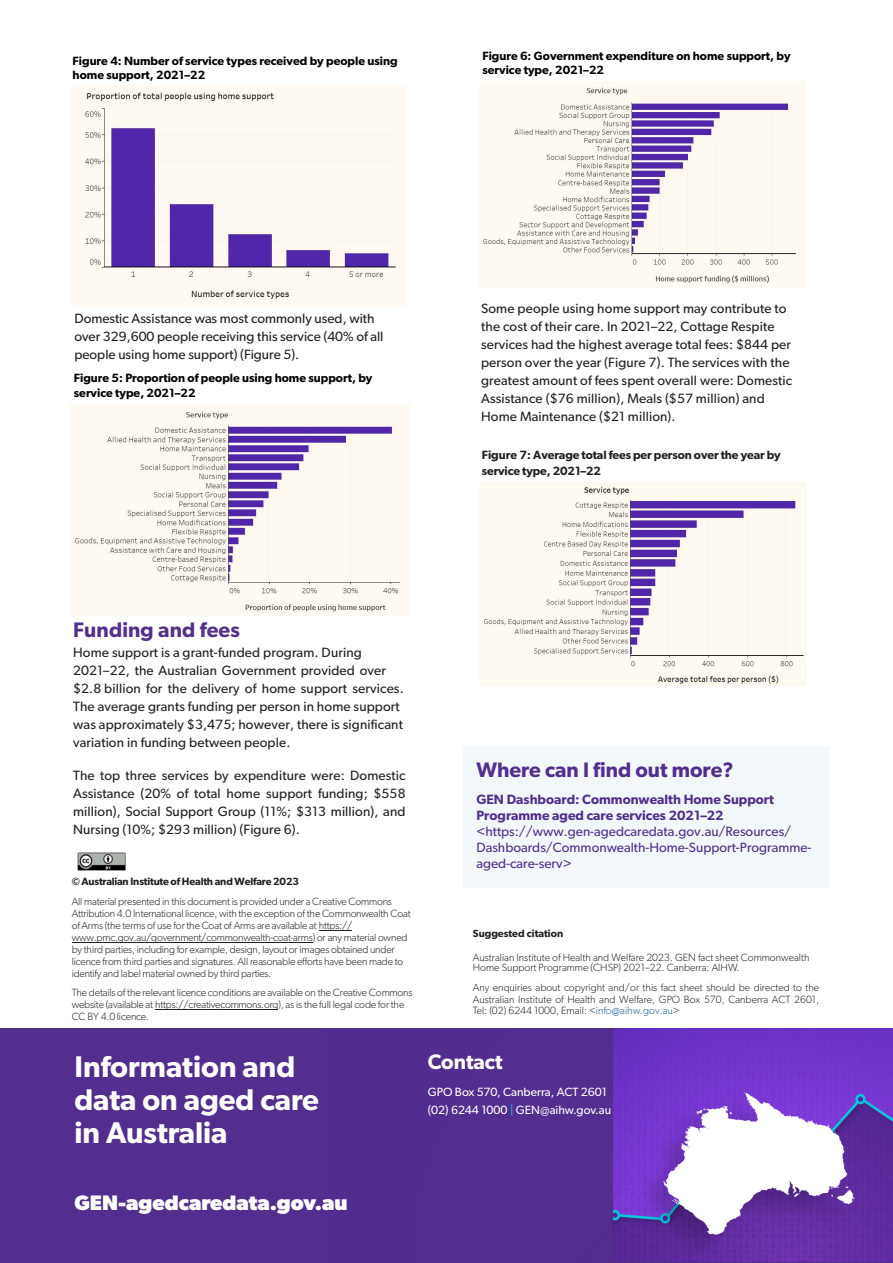
<style>
.page{position:relative;width:893px;height:1263px;background:#fff}
.page>*{position:absolute;margin:0;border:0;box-sizing:border-box;transform-origin:0 0}
.t1{font:600 30px/33px "Gibson";color:#fff}
.Web{font:700 21px "Gibson";color:#fff}
.t2{font:600 21px "Gibson";color:#532e8f}
.t3{font:600 21px "Gibson";letter-spacing:.005em;color:#552e8e}
.t4{font:600 21px "Gibson";color:#fff}
.t5{font:13.5px/18px "Gibson";letter-spacing:.01em;color:#231f20}
.t6{font:13.5px/16px "Gibson";color:#532e8f}
.t7{font:600 12px/14.5px "Gibson";color:#000}
.t8{font:600 12px/15.8px "Gibson";letter-spacing:-.01em;color:#231f20}
.Web-2{font:12px "Gibson";color:#fff}
.Body{font:300 10.5px/12px "Gibson";letter-spacing:-.02em;color:#231f20}
.Body-2{font:300 10.5px/10.5px "Gibson";color:#231f20}
.Body-3{font:600 10.5px "Gibson";letter-spacing:-.02em;color:#231f20}
.Body-4{font:600 10.5px "Gibson";color:#231f20}
.s1{font-weight:600}
.s2{color:#175d9e}
.s3{color:#2bc0da}
</style>
<div class="page">
<div style="left:0;top:1029px;width:893px;height:234px;background:#532e8f"></div>
<div style="left:463px;top:746px;width:366px;height:142px;background:#f3f8fc"></div>
<img style="left:72px;top:86px;width:334px;height:220px">
<img style="left:480px;top:82px;width:326px;height:205px">
<img style="left:70px;top:404px;width:339px;height:211px">
<img style="left:613px;top:1029px;width:280px;height:233px">
<img style="left:480px;top:483px;width:326px;height:202px">
<hr style="left:156px;top:1009px;width:122px;height:1px;background:#231f20">
<hr style="left:72px;top:942px;width:241px;height:1px;background:#231f20">
<hr style="left:319px;top:930px;width:33px;height:1px;background:#231f20">
<img style="left:77px;top:852px;width:49px;height:19px">
<p class="t7" style="left:73px;top:53px;width:326px">Figure 4: Number of service types received by people using home support, 2021–22</p>
<p class="t7" style="left:482px;top:48px;width:310px">Figure 6: Government expenditure on home support, by service type, 2021–22</p>
<p class="t5" style="left:74px;top:309px;width:311px">Domestic Assistance was most commonly used, with over 329,600 people receiving this service (40% of all people using home support) (Figure 5).</p>
<p class="t7" style="left:74px;top:371px;width:300px">Figure 5: Proportion of people using home support, by service type, 2021–22</p>
<p class="t5" style="left:481px;top:299px;width:313px">Some people using home support may contribute to the cost of their care. In 2021–22, Cottage Respite services had the highest average total fees: $844 per person over the year (Figure 7). The services with the greatest amount of fees spent overall were: Domestic Assistance ($76 million), Meals ($57 million) and Home Maintenance ($21 million).</p>
<p class="t8" style="left:482px;top:447px;width:301px">Figure 7: Average total fees per person over the year by service type, 2021–22</p>
<h2 class="t3" style="left:73px;top:617px;width:168px">Funding and fees</h2>
<p class="t5" style="left:73px;top:643px;width:332px">Home support is a grant-funded program. During 2021–22, the Australian Government provided over $2.8 billion for the delivery of home support services.<br>The average grants funding per person in home support was approximately $3,475; however, there is significant variation in funding between people.</p>
<p class="t5" style="left:73px;top:766px;width:334px;text-align:justify">The top three services by expenditure were: Domestic Assistance (20% of total home support funding; $558 million), Social Support Group (11%; $313 million), and Nursing (10%; $293 million) (Figure 6).</p>
<p class="Body-3" style="left:72px;top:875px;width:229px">© Australian Institute of Health and Welfare 2023</p>
<p class="Body" style="left:72px;top:895px;width:340px">All material presented in this document is provided under a Creative Commons Attribution 4.0 International licence, with the exception of the Commonwealth Coat of Arms (the terms of use for the Coat of Arms are available at https:// www.pmc.gov.au/government/commonwealth-coat-arms) or any material owned by third parties, including for example, design, layout or images obtained under licence from third parties and signatures. All reasonable efforts have been made to identify and label material owned by third parties.</p>
<p class="Body" style="left:72px;top:986px;width:342px">The details of the relevant licence conditions are available on the Creative Commons website (available at https://creativecommons.org), as is the full legal code for the<br>CC BY 4.0 licence.</p>
<p class="t1" style="left:74px;top:1050px;width:246px">Information and data on aged care in Australia</p>
<h4 class="t2" style="left:476px;top:757px;width:259px">Where can I find out more?</h4>
<h4 class="t6" style="left:476px;top:791px;width:337px"><span class="s1">GEN Dashboard: Commonwealth Home Support Programme aged care services 2021–22 </span>&lt;https://www.gen-agedcaredata.gov.au/Resources/ Dashboards/Commonwealth-Home-Support-Programme&shy;aged-care-serv&gt;</h4>
<p class="Body-4" style="left:473px;top:927px;width:92px">Suggested citation</p>
<p class="Body-2" style="left:473px;top:952px;width:338px">Australian Institute of Health and Welfare 2023. GEN fact sheet Commonwealth<br>Home Support Programme (CHSP) 2021–22. Canberra: AIHW.</p>
<p class="Body" style="left:473px;top:981px;width:348px;text-align:justify">Any enquiries about copyright and/or this fact sheet should be directed to the Australian Institute of Health and Welfare, GPO Box 570, Canberra ACT 2601, Tel: (02) 6244 1000, Email: &lt;<span class="s2">info@aihw.gov.au</span>&gt;</p>
<h2 class="t4" style="left:428px;top:1049px;width:76px">Contact</h2>
<p class="Web-2" style="left:428px;top:1084px;width:181px">GPO Box 570, Canberra, ACT 2601</p>
<p class="Web-2" style="left:428px;top:1102px;width:185px">(02) 6244 1000 <span class="s3">|</span> GEN@aihw.gov.au</p>
<p class="Web" style="left:74px;top:1190px;width:275px">GEN-agedcaredata.gov.au</p>
</div>
